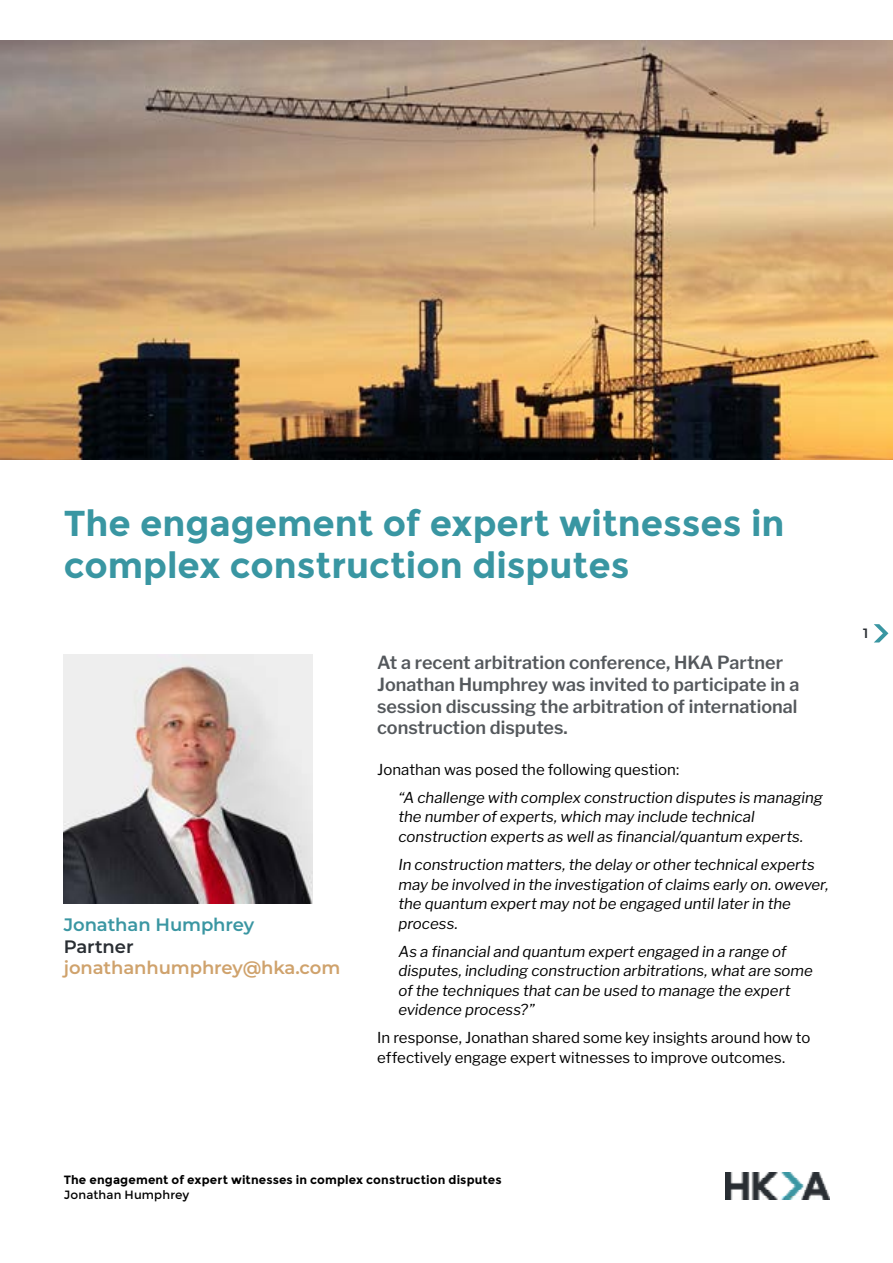
<style>
.page{position:relative;width:893px;height:1263px;background:#fff}
.page>*{position:absolute;margin:0;border:0;box-sizing:border-box;transform-origin:0 0}
.t1{font:700 36px/42px "Montserrat";color:#3996a2}
.t2{font:600 18px/21.6px "Libre Franklin";color:#54585c}
.t3{font:600 18px "Montserrat";letter-spacing:-.005em;color:#cfa26c}
.t4{font:600 18px "Montserrat";letter-spacing:-.005em;color:#3a96a2}
.t5{font:600 18px "Montserrat";letter-spacing:-.005em;color:#292e33}
.t6{font:italic 15px/19.5px "Libre Franklin";color:#000}
.t7{font:15px/19.5px "Libre Franklin";color:#000}
.t8{font:600 13.5px "Montserrat";color:#292e33}
.t9{font:700 12px "Montserrat";letter-spacing:.01em;color:#000}
.t10{font:12px "Montserrat";letter-spacing:.01em;color:#000}
</style>
<div class="page">
<img style="left:725px;top:1172px;width:104px;height:27px">
<svg style="left:874px;top:624px;width:14px;height:18px"></svg>
<img style="left:0;top:40px;width:893px;height:419px">
<img style="left:64px;top:654px;width:249px;height:249px">
<h1 class="t1" style="left:64px;top:502px;width:722px">The engagement of expert witnesses in complex construction disputes</h1>
<p class="t4" style="left:64px;top:912px;width:192px">Jonathan Humphrey</p>
<p class="t5" style="left:64px;top:934px;width:71px">Partner</p>
<p class="t3" style="left:64px;top:955px;width:278px">jonathanhumphrey@hka.com</p>
<p class="t2" style="left:377px;top:650px;width:424px">At a recent arbitration conference, HKA Partner Jonathan Humphrey was invited to participate in a session discussing the arbitration of international construction disputes.</p>
<p class="t7" style="left:377px;top:758px;width:304px">Jonathan was posed the following question:</p>
<p class="t6" style="left:398px;top:786px;width:426px">“A challenge with complex construction disputes is managing the number of experts, which may include technical construction experts as well as financial/quantum experts.</p>
<p class="t6" style="left:398px;top:853px;width:432px">In construction matters, the delay or other technical experts may be involved in the investigation of claims early on. owever, the quantum expert may not be engaged until later in the process.</p>
<p class="t6" style="left:398px;top:940px;width:416px">As a financial and quantum expert engaged in a range of disputes, including construction arbitrations, what are some of the techniques that can be used to manage the expert evidence process?”</p>
<p class="t7" style="left:377px;top:1026px;width:435px">In response, Jonathan shared some key insights around how to effectively engage expert witnesses to improve outcomes.</p>
<p class="t8" style="left:863px;top:624px;width:7px">1</p>
<p class="t9" style="left:64px;top:1172px;width:439px">The engagement of expert witnesses in complex construction disputes</p>
<p class="t10" style="left:64px;top:1188px;width:127px">Jonathan Humphrey</p>
</div>
